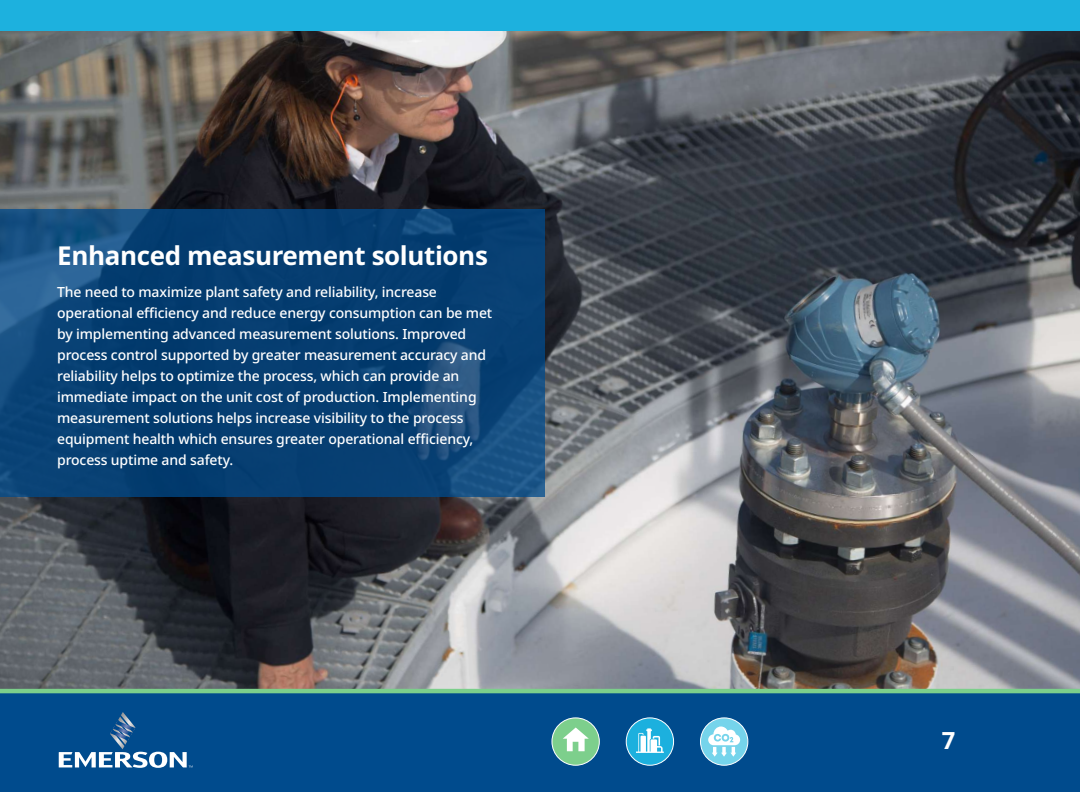
<style>
.page{position:relative;width:1080px;height:792px;background:#fff}
.page>*{position:absolute;margin:0;border:0;box-sizing:border-box;transform-origin:0 0}
.t1{font:700 26px "Noto Sans";letter-spacing:-.015em;color:#fff}
.t2{font:700 23.7px "Noto Sans";color:#fff}
.t3{font:500 14px/21px "Noto Sans";letter-spacing:-.01em;color:#fff}
</style>
<div class="page">
<img style="left:0;top:31px;width:1080px;height:658px">
<div style="left:0;top:693px;width:1080px;height:99px;background:#004b8d"></div>
<svg style="left:59px;top:712px;width:134px;height:56px"></svg>
<div style="left:552px;top:718px;width:47px;height:47px;background:#7dcf8c;border-radius:50%"></div>
<div style="left:551px;top:717px;width:49px;height:49px;border:1px solid #fff;border-radius:50%"></div>
<svg style="left:563px;top:727px;width:26px;height:24px"></svg>
<div style="left:701px;top:718px;width:47px;height:47px;background:#75d4eb;border-radius:50%"></div>
<div style="left:700px;top:717px;width:48px;height:49px;border:1px solid #fff;border-radius:50%"></div>
<svg style="left:708px;top:727px;width:32px;height:30px"></svg>
<div style="left:626px;top:718px;width:48px;height:47px;background:#1cb0de;border-radius:50%"></div>
<div style="left:626px;top:717px;width:48px;height:49px;border:1px solid #fff;border-radius:50%"></div>
<svg style="left:636px;top:728px;width:28px;height:25px"></svg>
<div style="left:0;top:0;width:1080px;height:31px;background:#1db1de"></div>
<svg style="left:0;top:209px;width:545px;height:287px;background:#0a4174"></svg>
<hr style="left:0;top:689px;width:1080px;height:4px;background:#7ccf8b">
<h1 class="t1" style="left:57px;top:241px;width:432px">Enhanced measurement solutions</h1>
<p class="t3" style="left:57px;top:282px;width:437px">The need to maximize plant safety and reliability, increase operational efficiency and reduce energy consumption can be met by implementing advanced measurement solutions. Improved process control supported by greater measurement accuracy and reliability helps to optimize the process, which can provide an immediate impact on the unit cost of production. Implementing measurement solutions helps increase visibility to the process equipment health which ensures greater operational efficiency, process uptime and safety.</p>
<h2 class="t2" style="left:942px;top:727px;width:15px">7</h2>
</div>
